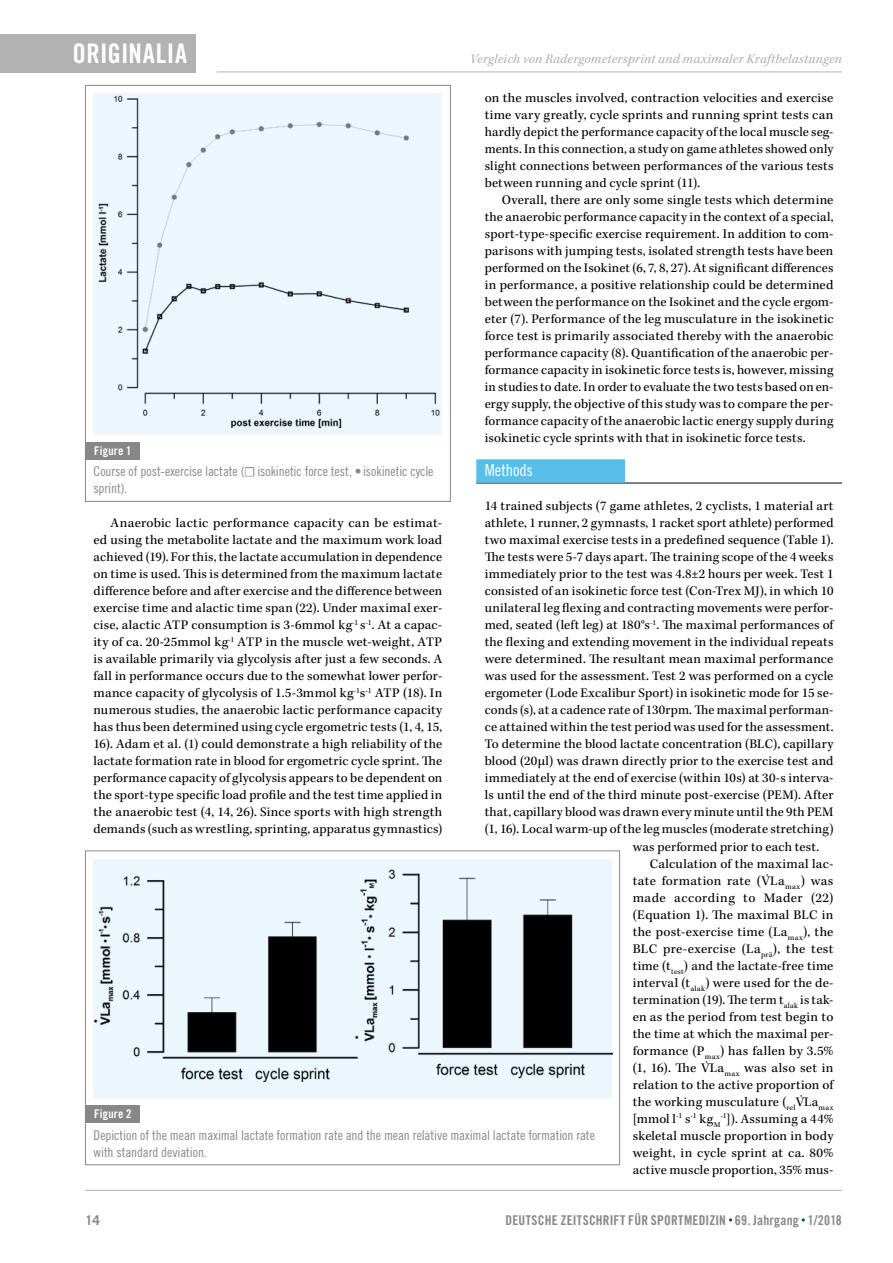
<style>
.page{position:relative;width:893px;height:1263px;background:#fff}
.page>*{position:absolute;margin:0;border:0;box-sizing:border-box;transform-origin:0 0}
.t1{font:27px "Trade Gothic LT Std Bd Cn 20";color:#fff}
.t2{font:16.5px "Trade Gothic LT Std Cn 18";letter-spacing:-.005em;color:#fff}
.t3{font:13.5px/17px "Kepler Std";letter-spacing:.015em;color:#000;text-align:justify}
.t4{font:13.5px/17px "Trade Gothic LT Std Cn 18";letter-spacing:-.005em;color:#878787}
.t5{font:italic 13.5px "Kepler Std";letter-spacing:.015em;color:#b3b2b2}
.t6{font:13.5px "Trade Gothic LT Std Bd Cn 20";letter-spacing:.015em;color:#878787}
.t7{font:13.5px "Kepler Std";letter-spacing:.04em;color:#000}
.t8{font:700 13.5px "Trade Gothic LT Std";color:#878787}
.t9{font:12px "Trade Gothic LT Std Bd Cn 20";letter-spacing:.02em;color:#fff}
.s1{font-family:"Kepler Std"}
</style>
<div class="page">
<div style="left:0;top:34px;width:196px;height:38px;background:#b3b2b2"></div>
<hr style="left:217px;top:72px;width:625px;height:1px;background:#b3b2b2">
<hr style="left:85px;top:1190px;width:757px;height:1px;background:#b3b2b2">
<hr style="left:476px;top:483px;width:366px;height:1px;background:#000">
<div style="left:476px;top:459px;width:149px;height:24px;background:#59bee9"></div>
<div style="left:86px;top:442px;width:54px;height:17px;background:#878787"></div>
<div style="left:85px;top:85px;width:366px;height:417px;border:1px solid #878787"></div>
<div style="left:94px;top:94px;width:348px;height:340px;background:#ebf6fd"></div>
<img style="left:98px;top:95px;width:342px;height:333px">
<div style="left:86px;top:1106px;width:54px;height:17px;background:#878787"></div>
<div style="left:85px;top:850px;width:535px;height:315px;border:1px solid #878787"></div>
<div style="left:94px;top:859px;width:518px;height:238px;background:#ebf6fd"></div>
<img style="left:94px;top:869px;width:518px;height:212px">
<h1 class="t1" style="left:73px;top:37px;width:26px">Originalia</h1>
<p class="t5" style="left:470px;top:51px;width:373px">Vergleich von Radergometersprint und maximaler Kraftbelastungen</p>
<p class="t3" style="left:485px;top:90px;width:350px">on the muscles involved, contraction velocities and exercise time vary greatly, cycle sprints and running sprint tests can hardly depict the performance capacity of the local muscle seg&shy;ments. In this connection, a study on game athletes showed only slight connections between performances of the various tests between running and cycle sprint (11).</p>
<p class="t3" style="left:485px;top:192px;width:350px;text-indent:17px">Overall, there are only some single tests which determine the anaerobic performance capacity in the context of a special, sport-type-specific exercise requirement. In addition to com&shy;parisons with jumping tests, isolated strength tests have been performed on the Isokinet (6, 7, 8, 27). At significant differences in performance, a positive relationship could be determined between the performance on the Isokinet and the cycle ergom&shy;eter (7). Performance of the leg musculature in the isokinetic force test is primarily associated thereby with the anaerobic performance capacity (8). Quantification of the anaerobic per&shy;formance capacity in isokinetic force tests is, however, missing in studies to date. In order to evaluate the two tests based on en&shy;ergy supply, the objective of this study was to compare the per&shy;formance capacity of the anaerobic lactic energy supply during isokinetic cycle sprints with that in isokinetic force tests.</p>
<p class="t2" style="left:485px;top:461px;width:50px">Methods</p>
<p class="t3" style="left:485px;top:498px;width:350px">14 trained subjects (7 game athletes, 2 cyclists, 1 material art</p>
<p class="t3" style="left:485px;top:515px;width:350px">athlete, 1 runner, 2 gymnasts, 1 racket sport athlete) performed</p>
<p class="t3" style="left:485px;top:532px;width:350px">two maximal exercise tests in a predefined sequence (Table 1).</p>
<p class="t3" style="left:485px;top:549px;width:350px">The tests were 5-7 days apart. The training scope of the 4 weeks</p>
<p class="t3" style="left:485px;top:566px;width:350px">immediately prior to the test was 4.8±2 hours per week. Test 1</p>
<p class="t3" style="left:485px;top:583px;width:350px">consisted of an isokinetic force test (Con-Trex MJ), in which 10</p>
<p class="t3" style="left:485px;top:600px;width:350px">unilateral leg flexing and contracting movements were perfor-</p>
<p class="t3" style="left:485px;top:617px;width:350px">med, seated (left leg) at 180°s<sup>-1</sup>. The maximal performances of</p>
<p class="t3" style="left:485px;top:634px;width:350px">the flexing and extending movement in the individual repeats</p>
<p class="t3" style="left:485px;top:651px;width:350px">were determined. The resultant mean maximal performance</p>
<p class="t3" style="left:485px;top:668px;width:350px">was used for the assessment. Test 2 was performed on a cycle</p>
<p class="t3" style="left:485px;top:685px;width:350px">ergometer (Lode Excalibur Sport) in isokinetic mode for 15 se-</p>
<p class="t3" style="left:485px;top:702px;width:350px">conds (s), at a cadence rate of 130rpm. The maximal performan-</p>
<p class="t3" style="left:485px;top:719px;width:350px">ce attained within the test period was used for the assessment.</p>
<p class="t3" style="left:485px;top:736px;width:350px">To determine the blood lactate concentration (BLC), capillary</p>
<p class="t3" style="left:485px;top:753px;width:350px">blood (20µl) was drawn directly prior to the exercise test and</p>
<p class="t3" style="left:485px;top:770px;width:350px">immediately at the end of exercise (within 10s) at 30-s interva-</p>
<p class="t3" style="left:485px;top:787px;width:350px">ls until the end of the third minute post-exercise (PEM). After</p>
<p class="t3" style="left:485px;top:804px;width:350px">that, capillary blood was drawn every minute until the 9th PEM</p>
<p class="t3" style="left:485px;top:821px;width:350px">(1, 16). Local warm-up of the leg muscles (moderate stretching)</p>
<p class="t3" style="left:633px;top:838px;width:188px">was performed prior to each test.</p>
<p class="t3" style="left:650px;top:855px;width:185px">Calculation of the maximal lac-</p>
<p class="t3" style="left:633px;top:872px;width:202px">tate formation rate (V˙La<sub>max</sub>) was</p>
<p class="t7" style="left:633px;top:890px;width:202px">made according to Mader (22)</p>
<p class="t3" style="left:633px;top:906px;width:202px">(Equation 1). The maximal BLC in</p>
<p class="t3" style="left:633px;top:923px;width:202px">the post-exercise time (La<sub>max</sub>), the</p>
<p class="t3" style="left:633px;top:940px;width:202px">BLC pre-exercise (La<sub>prä</sub>), the test</p>
<p class="t3" style="left:633px;top:957px;width:202px">time (t<sub>test</sub>) and the lactate-free time</p>
<p class="t3" style="left:633px;top:974px;width:202px">interval (t<sub>alak</sub>) were used for the de-</p>
<p class="t3" style="left:633px;top:991px;width:202px">termination (19). The term t<sub>alak</sub> is tak-</p>
<p class="t3" style="left:633px;top:1008px;width:202px">en as the period from test begin to</p>
<p class="t3" style="left:633px;top:1025px;width:202px">the time at which the maximal per-</p>
<p class="t3" style="left:633px;top:1042px;width:202px">formance (P<sub>max</sub>) has fallen by 3.5%</p>
<p class="t3" style="left:633px;top:1059px;width:202px">(1, 16). The V˙La<sub>max</sub> was also set in</p>
<p class="t3" style="left:633px;top:1076px;width:202px">relation to the active proportion of</p>
<p class="t3" style="left:633px;top:1093px;width:202px">the working musculature (<sub>rel</sub>V˙La<sub>max</sub></p>
<p class="t3" style="left:633px;top:1110px;width:202px">[mmol l<sup>-1</sup> s<sup>-1</sup> kg<sub>M</sub><sup>-1</sup>]). Assuming a 44%</p>
<p class="t3" style="left:633px;top:1127px;width:202px">skeletal muscle proportion in body</p>
<p class="t3" style="left:633px;top:1144px;width:202px">weight, in cycle sprint at ca. 80%</p>
<p class="t3" style="left:633px;top:1161px;width:202px">active muscle proportion, 35% mus-</p>
<p class="t9" style="left:94px;top:443px;width:39px">Figure 1</p>
<p class="t4" style="left:94px;top:463px;width:341px">Course of post-exercise lactate (<span class="s1">☐</span>isokinetic force test, •isokinetic cycle sprint).</p>
<p class="t3" style="left:94px;top:515px;width:350px;text-indent:17px">Anaerobic lactic performance capacity can be estimat&shy;ed using the metabolite lactate and the maximum work load achieved (19). For this, the lactate accumulation in dependence on time is used. This is determined from the maximum lactate difference before and after exercise and the difference between exercise time and alactic time span (22). Under maximal exer&shy;cise, alactic ATP consumption is 3-6mmol kg<sup>-1</sup> s<sup>-1</sup>. At a capac&shy;ity of ca. 20-25mmol kg<sup>-1</sup> ATP in the muscle wet-weight, ATP is available primarily via glycolysis after just a few seconds. A fall in performance occurs due to the somewhat lower perfor&shy;mance capacity of glycolysis of 1.5-3mmol kg<sup>-1</sup>s<sup>-1</sup> ATP (18). In numerous studies, the anaerobic lactic performance capacity has thus been determined using cycle ergometric tests (1, 4, 15, 16). Adam et al. (1) could demonstrate a high reliability of the lactate formation rate in blood for ergometric cycle sprint. The performance capacity of glycolysis appears to be dependent on the sport-type specific load profile and the test time applied in the anaerobic test (4, 14, 26). Since sports with high strength demands (such as wrestling, sprinting, apparatus gymnastics)</p>
<p class="t9" style="left:94px;top:1107px;width:39px">Figure 2</p>
<p class="t4" style="left:94px;top:1126px;width:503px">Depiction of the mean maximal lactate formation rate and the mean relative maximal lactate formation rate with standard deviation.</p>
<p class="t8" style="left:85px;top:1211px;width:16px">14</p>
<p class="t6" style="left:506px;top:1212px;width:338px">DEUTSCHE ZEITSCHRIFT FÜR SPORTMEDIZIN 69. Jahrgang 1/2018</p>
</div>
